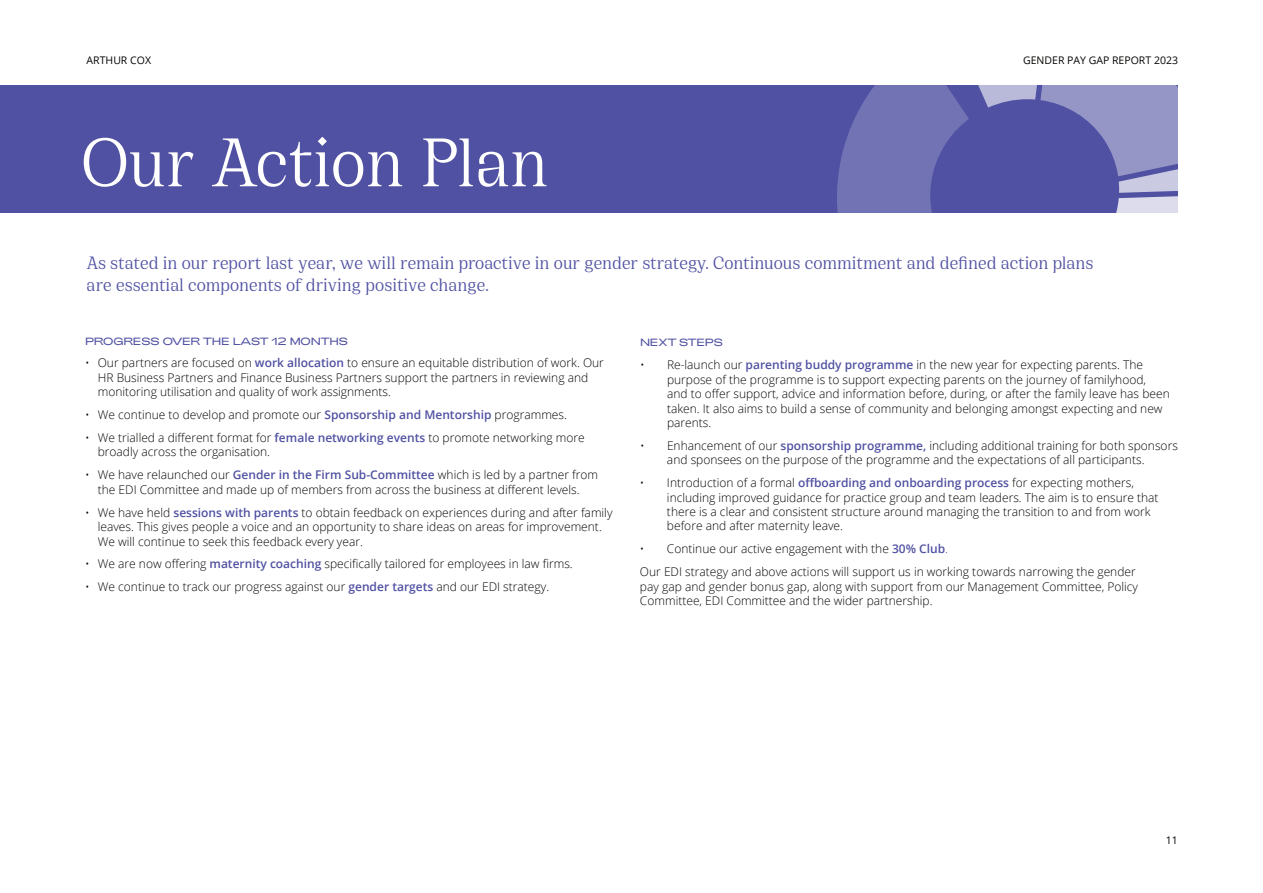
<style>
.page{position:relative;width:1263px;height:893px;background:#fff}
.page>*{position:absolute;margin:0;border:0;box-sizing:border-box;transform-origin:0 0}
.t1{font:75px "Earlsfort";letter-spacing:-.005em;color:#fff}
.t2{font:19.5px/21.8px "Earlsfort";color:#5051a2}
.t3{font:300 12px/14.4px "Open Sans";color:#040503}
.t4{font:300 10.5px "Adieu";letter-spacing:-.035em;color:#5051a2}
.t5{font:10.5px "Open Sans";color:#040503}
.s1{font-weight:600;color:#5051a2}
.s2{color:#5051a2}
</style>
<div class="page">
<div style="left:0;top:85px;width:1178px;height:128px;background:#5051a2"></div>
<svg style="left:837px;top:85px;width:341px;height:128px"></svg>
<p class="t5" style="left:87px;top:53px;width:66px">ARTHUR COX</p>
<h1 class="t1" style="left:81px;top:118px;width:469px">Our Action Plan</h1>
<p class="t5" style="left:1023px;top:53px;width:156px">GENDER PAY GAP REPORT 2023</p>
<h2 class="t2" style="left:87px;top:252px;width:1008px">As stated in our report last year, we will remain proactive in our gender strategy. Continuous commitment and defined action plans are essential components of driving positive change.</h2>
<p class="t4" style="left:85px;top:335px;width:264px">PROGRESS OVER THE LAST 12 MONTHS</p>
<p class="t3" style="left:98px;top:356px;width:508px;text-indent:-13px">• Our partners are focused on <span class="s1">work allocation</span> to ensure an equitable distribution of work. Our<br>HR Business Partners and Finance Business Partners support the partners in reviewing and monitoring utilisation and quality of work assignments.</p>
<p class="t3" style="left:85px;top:407px;width:483px">• We continue to develop and promote our <span class="s1">Sponsorship and Mentorship</span> programmes.</p>
<p class="t3" style="left:98px;top:430px;width:488px;text-indent:-13px">• We trialled a different format for <span class="s1">female networking events</span> to promote networking more broadly across the organisation.</p>
<p class="t3" style="left:85px;top:467px;width:514px;text-align:center">• We have relaunched our <span class="s1">Gender in the Firm Sub-Committee</span> which is led by a partner from the EDI Committee and made up of members from across the business at different levels.</p>
<p class="t3" style="left:98px;top:505px;width:516px;text-indent:-13px">• We have held <span class="s1">sessions with parents</span> to obtain feedback on experiences during and after family leaves. This gives people a voice and an opportunity to share ideas on areas for improvement.<br>We will continue to seek this feedback every year.</p>
<p class="t3" style="left:85px;top:557px;width:489px">• We are now offering <span class="s1">maternity coaching</span> specifically tailored for employees in law firms.</p>
<p class="t3" style="left:85px;top:579px;width:466px">• We continue to track our progress against our <span class="s1">gender targets</span> and our EDI strategy.</p>
<p class="t4" style="left:640px;top:337px;width:84px">NEXT STEPS</p>
<p class="t3" style="left:667px;top:357px;width:504px;text-indent:-27px">• Re-launch our <span class="s1">parenting buddy programme</span> in the new year for expecting parents. The purpose of the programme is to support expecting parents on the journey of familyhood,<br>and to offer support, advice and information before, during, or after the family leave has been taken. It also aims to build a sense of community and belonging amongst expecting and new parents.</p>
<p class="t3" style="left:640px;top:438px;width:539px;text-align:center">• Enhancement of our <span class="s1">sponsorship programme,</span> including additional training for both sponsors and sponsees on the purpose of the programme and the expectations of all participants.</p>
<p class="t3" style="left:667px;top:475px;width:493px;text-indent:-27px">• Introduction of a formal <span class="s1">offboarding and onboarding process</span> for expecting mothers, including improved guidance for practice group and team leaders. The aim is to ensure that there is a clear and consistent structure around managing the transition to and from work before and after maternity leave.</p>
<p class="t3" style="left:640px;top:537px;width:497px;line-height:23px">• Continue our active engagement with the <span class="s1">30% Club</span><span class="s2">.<br></span>Our EDI strategy and above actions will support us in working towards narrowing the gender</p>
<p class="t3" style="left:640px;top:579px;width:500px">pay gap and gender bonus gap, along with support from our Management Committee, Policy<br>Committee, EDI Committee and the wider partnership.</p>
<p class="t5" style="left:1166px;top:833px;width:14px">11</p>
</div>
